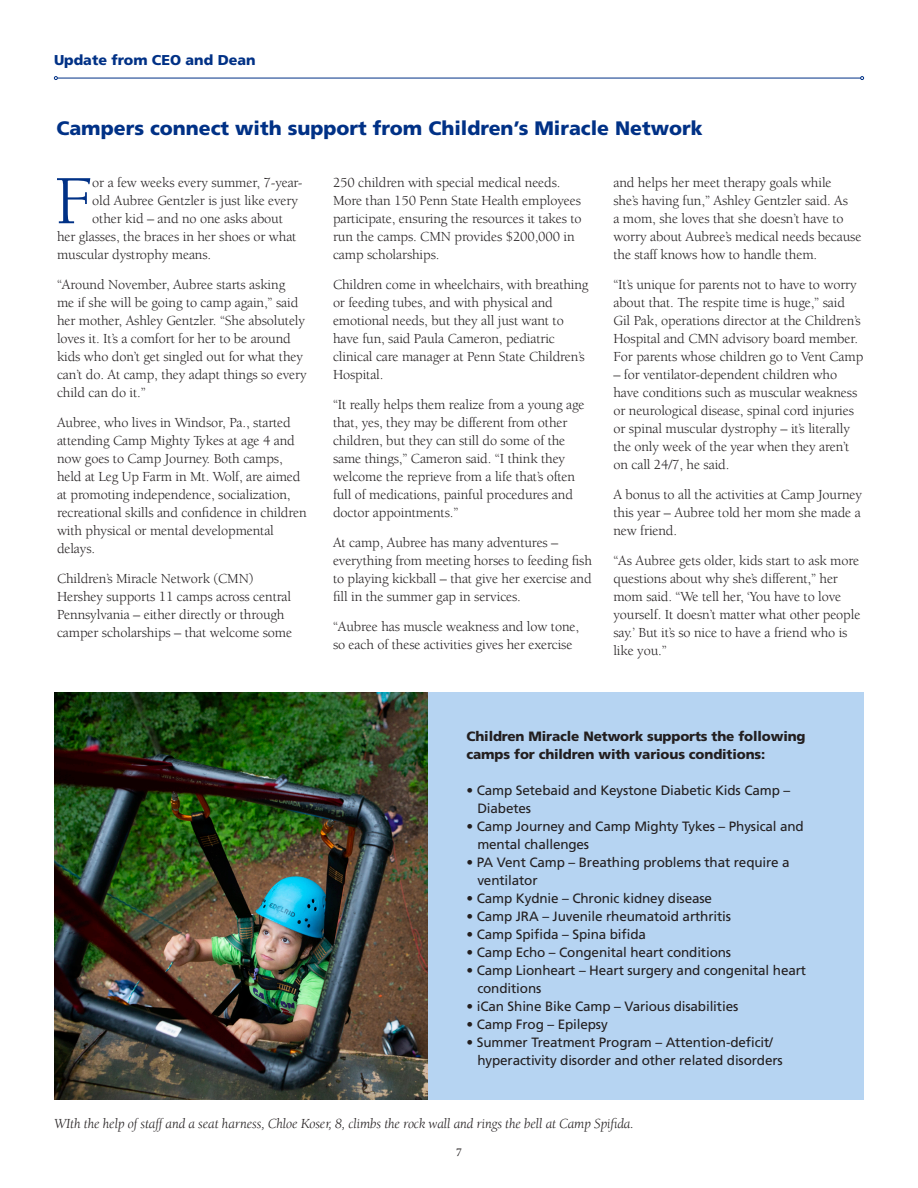
<style>
.page{position:relative;width:918px;height:1188px;background:#fff}
.page>*{position:absolute;margin:0;border:0;box-sizing:border-box;transform-origin:0 0}
.t1{font:70.95px "Berkeley";color:#003186}
.t2{font:900 19.5px "Frutiger";color:#003186}
.t3{font:14.25px/18px "Berkeley";letter-spacing:-.01em;color:#231f20}
.t4{font:italic 14.25px "Berkeley";letter-spacing:-.01em;color:#231f20}
.t5{font:900 14.25px "Frutiger";color:#003186}
.t6{font:13.5px/18px "Frutiger";letter-spacing:-.01em;color:#231f20}
.t7{font:900 13.5px/18px "Frutiger";letter-spacing:-.01em;color:#231f20}
.t8{font:12px "Minion Pro";color:#231f20}
</style>
<div class="page">
<div style="left:428px;top:693px;width:436px;height:407px;background:#b6d4f2"></div>
<img style="left:54px;top:693px;width:374px;height:406px">
<hr style="left:57px;top:78px;width:804px;height:1px;background:#003186">
<svg style="left:54px;top:76px;width:4px;height:4px"></svg>
<svg style="left:860px;top:76px;width:4px;height:4px"></svg>
<p class="t5" style="left:54px;top:52px;width:203px">Update from CEO and Dean</p>
<p class="t2" style="left:56px;top:116px;width:648px">Campers connect with support from Children’s Miracle Network</p>
<p class="t3" style="left:613px;top:174px;width:250px">and helps her meet therapy goals while<br>she’s having fun,” Ashley Gentzler said. As<br>a mom, she loves that she doesn’t have to worry about Aubree’s medical needs because the staff knows how to handle them.</p>
<p class="t3" style="left:613px;top:276px;width:251px">“It’s unique for parents not to have to worry about that. The respite time is huge,” said Gil Pak, operations director at the Children’s Hospital and CMN advisory board member.<br>For parents whose children go to Vent Camp</p>
<p class="t3" style="left:613px;top:366px;width:245px">– for ventilator-dependent children who have conditions such as muscular weakness or neurological disease, spinal cord injuries or spinal muscular dystrophy – it’s literally the only week of the year when they aren’t on call 24/7, he said.</p>
<p class="t3" style="left:613px;top:486px;width:250px;text-align:justify">A bonus to all the activities at Camp Journey this year – Aubree told her mom she made a new friend.</p>
<p class="t3" style="left:613px;top:552px;width:248px">“As Aubree gets older, kids start to ask more questions about why she’s different,” her mom said. “We tell her, ‘You have to love yourself. It doesn’t matter what other people say.’ But it’s so nice to have a friend who is like you.”</p>
<p class="t1" style="left:55px;top:164px;width:40px">F</p>
<p class="t3" style="left:92px;top:174px;width:212px">or a few weeks every summer, 7-year-</p>
<p class="t3" style="left:333px;top:174px;width:250px">250 children with special medical needs.<br>More than 150 Penn State Health employees participate, ensuring the resources it takes to run the camps. CMN provides $200,000 in camp scholarships.</p>
<p class="t3" style="left:333px;top:276px;width:257px">Children come in wheelchairs, with breathing or feeding tubes, and with physical and emotional needs, but they all just want to have fun, said Paula Cameron, pediatric clinical care manager at Penn State Children’s Hospital.</p>
<p class="t3" style="left:333px;top:396px;width:253px">“It really helps them realize from a young age that, yes, they may be different from other children, but they can still do some of the same things,” Cameron said. “I think they welcome the reprieve from a life that’s often full of medications, painful procedures and doctor appointments.”</p>
<p class="t3" style="left:333px;top:534px;width:261px">At camp, Aubree has many adventures – everything from meeting horses to feeding fish to playing kickball – that give her exercise and fill in the summer gap in services.</p>
<p class="t3" style="left:333px;top:618px;width:248px">“Aubree has muscle weakness and low tone, so each of these activities gives her exercise</p>
<p class="t3" style="left:92px;top:192px;width:207px">old Aubree Gentzler is just like every</p>
<p class="t3" style="left:92px;top:210px;width:192px">other kid – and no one asks about</p>
<p class="t3" style="left:57px;top:228px;width:241px">her glasses, the braces in her shoes or what</p>
<p class="t3" style="left:57px;top:246px;width:156px">muscular dystrophy means.</p>
<p class="t3" style="left:57px;top:276px;width:251px">“Around November, Aubree starts asking<br>me if she will be going to camp again,” said her mother, Ashley Gentzler. “She absolutely loves it. It’s a comfort for her to be around kids who don’t get singled out for what they can’t do. At camp, they adapt things so every child can do it.”</p>
<p class="t3" style="left:57px;top:414px;width:251px">Aubree, who lives in Windsor, Pa., started attending Camp Mighty Tykes at age 4 and now goes to Camp Journey. Both camps, held at Leg Up Farm in Mt. Wolf, are aimed at promoting independence, socialization, recreational skills and confidence in children with physical or mental developmental delays.</p>
<p class="t3" style="left:57px;top:570px;width:237px">Children’s Miracle Network (CMN)<br>Hershey supports 11 camps across central Pennsylvania – either directly or through camper scholarships – that welcome some</p>
<p class="t7" style="left:467px;top:727px;width:341px">Children Miracle Network supports the following camps for children with various conditions:</p>
<p class="t6" style="left:477px;top:782px;width:314px;text-indent:-11px">• Camp Setebaid and Keystone Diabetic Kids Camp –<br>Diabetes</p>
<p class="t6" style="left:477px;top:818px;width:328px;text-indent:-11px">• Camp Journey and Camp Mighty Tykes – Physical and mental challenges</p>
<p class="t6" style="left:477px;top:854px;width:314px;text-indent:-11px">• PA Vent Camp – Breathing problems that require a ventilator</p>
<p class="t6" style="left:467px;top:890px;width:247px">• Camp Kydnie – Chronic kidney disease</p>
<p class="t6" style="left:467px;top:908px;width:266px">• Camp JRA – Juvenile rheumatoid arthritis</p>
<p class="t6" style="left:467px;top:926px;width:181px">• Camp Spifida – Spina bifida</p>
<p class="t6" style="left:467px;top:944px;width:266px">• Camp Echo – Congenital heart conditions</p>
<p class="t6" style="left:477px;top:962px;width:330px;text-indent:-11px">• Camp Lionheart – Heart surgery and congenital heart conditions</p>
<p class="t6" style="left:467px;top:998px;width:273px">• iCan Shine Bike Camp – Various disabilities</p>
<p class="t6" style="left:467px;top:1016px;width:143px">• Camp Frog – Epilepsy</p>
<p class="t6" style="left:477px;top:1034px;width:307px;text-indent:-11px">• Summer Treatment Program – Attention-deficit/ hyperactivity disorder and other related disorders</p>
<p class="t4" style="left:54px;top:1116px;width:581px">WIth the help of staff and a seat harness, Chloe Koser, 8, climbs the rock wall and rings the bell at Camp Spifida.</p>
<p class="t8" style="left:456px;top:1144px;width:7px">7</p>
</div>
